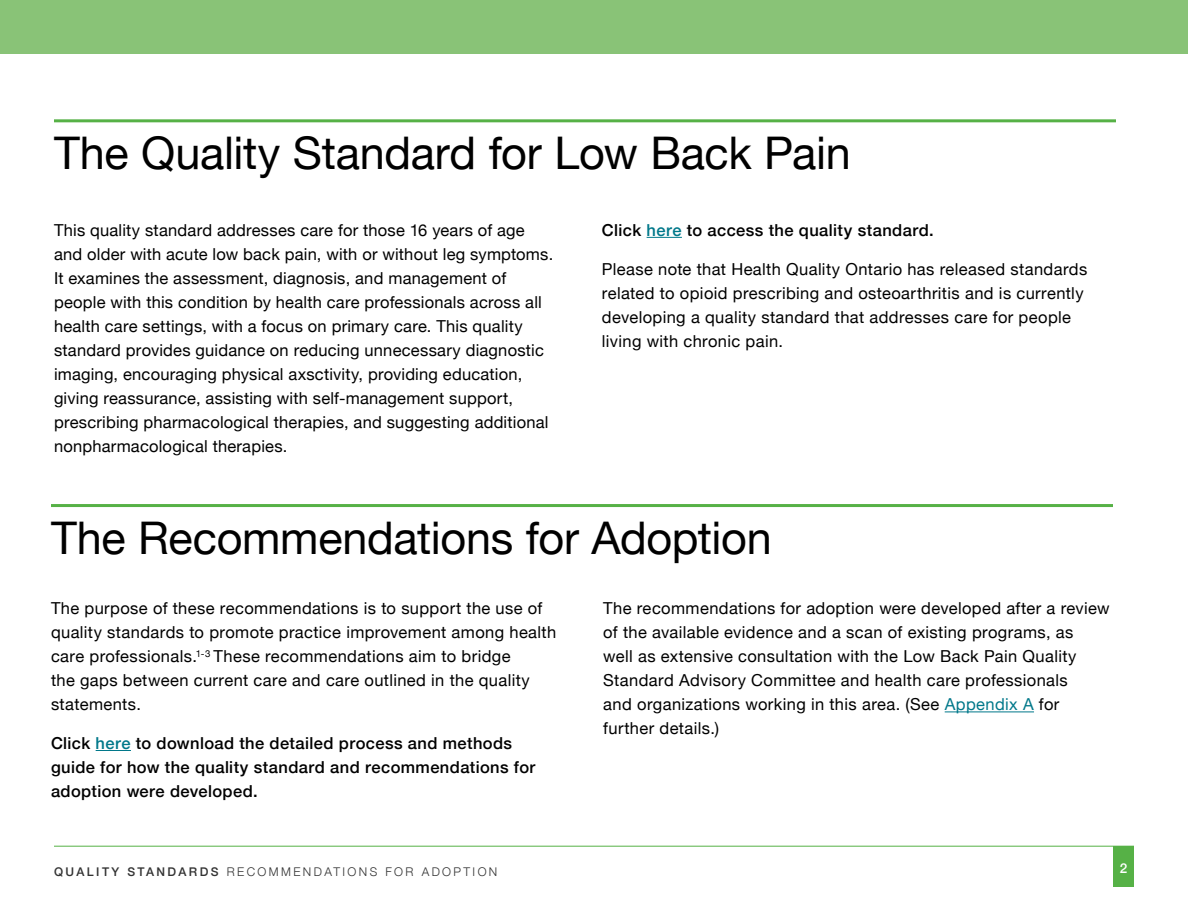
<style>
.page{position:relative;width:1188px;height:918px;background:#fff}
.page>*{position:absolute;margin:0;border:0;box-sizing:border-box;transform-origin:0 0}
.head_-_1{font:45px "Helvetica Neue";letter-spacing:-.005em;color:#000}
.text___plain{font:16.5px/24px "Helvetica Neue";letter-spacing:.02em;color:#000}
.text___plain-2{font:500 16.5px/24px "Helvetica Neue";letter-spacing:.025em;color:#000}
.t1{font:500 13.5px "Helvetica Neue";color:#fff}
.t2{font:300 12px "Helvetica Neue";letter-spacing:.2em;color:#333}
.s1{color:#00788a}
.s2{font-weight:500}
</style>
<div class="page">
<hr style="left:54px;top:846px;width:1080px;height:1px;background:#56b146">
<div style="left:1113px;top:846px;width:21px;height:41px;background:#56b146"></div>
<div style="left:0;top:0;width:1188px;height:54px;background:#89c377"></div>
<hr style="left:647px;top:237px;width:35px;height:1px;background:#00788a">
<hr style="left:54px;top:119px;width:1062px;height:3px;background:#56b146">
<hr style="left:51px;top:504px;width:1062px;height:3px;background:#56b146">
<hr style="left:96px;top:750px;width:35px;height:1px;background:#00788a">
<hr style="left:945px;top:711px;width:89px;height:1px;background:#00788a">
<p class="head_-_1" style="left:54px;top:120px;width:798px">The Quality Standard for Low Back Pain</p>
<p class="text___plain" style="left:54px;top:219px;width:501px">This quality standard addresses care for those 16 years of age and older with acute low back pain, with or without leg symptoms.<br>It examines the assessment, diagnosis, and management of people with this condition by health care professionals across all health care settings, with a focus on primary care. This quality standard provides guidance on reducing unnecessary diagnostic imaging, encouraging physical axsctivity, providing education, giving reassurance, assisting with self-management support, prescribing pharmacological therapies, and suggesting additional nonpharmacological therapies.</p>
<p class="text___plain-2" style="left:602px;top:217px;width:333px">Click <span class="s1">here</span> to access the quality standard.</p>
<p class="text___plain" style="left:602px;top:258px;width:487px">Please note that Health Quality Ontario has released standards related to opioid prescribing and osteoarthritis and is currently developing a quality standard that addresses care for people living with chronic pain.</p>
<p class="head_-_1" style="left:51px;top:505px;width:722px">The Recommendations for Adoption</p>
<p class="text___plain" style="left:51px;top:597px;width:507px">The purpose of these recommendations is to support the use of quality standards to promote practice improvement among health care professionals.<sup>1-3</sup> These recommendations aim to bridge<br>the gaps between current care and care outlined in the quality statements.</p>
<p class="text___plain-2" style="left:51px;top:730px;width:486px">Click <span class="s1">here</span> to download the detailed process and methods guide for how the quality standard and recommendations for adoption were developed.</p>
<p class="text___plain" style="left:603px;top:597px;width:508px">The recommendations for adoption were developed after a review of the available evidence and a scan of existing programs, as<br>well as extensive consultation with the Low Back Pain Quality Standard Advisory Committee and health care professionals<br>and organizations working in this area. (See <span class="s1">Appendix A</span> for further details.)</p>
<p class="t2" style="left:54px;top:862px;width:445px"><span class="s2">QUALITY STANDARDS</span> RECOMMENDATIONS FOR ADOPTION</p>
<p class="t1" style="left:1120px;top:857px;width:9px">2</p>
</div>
